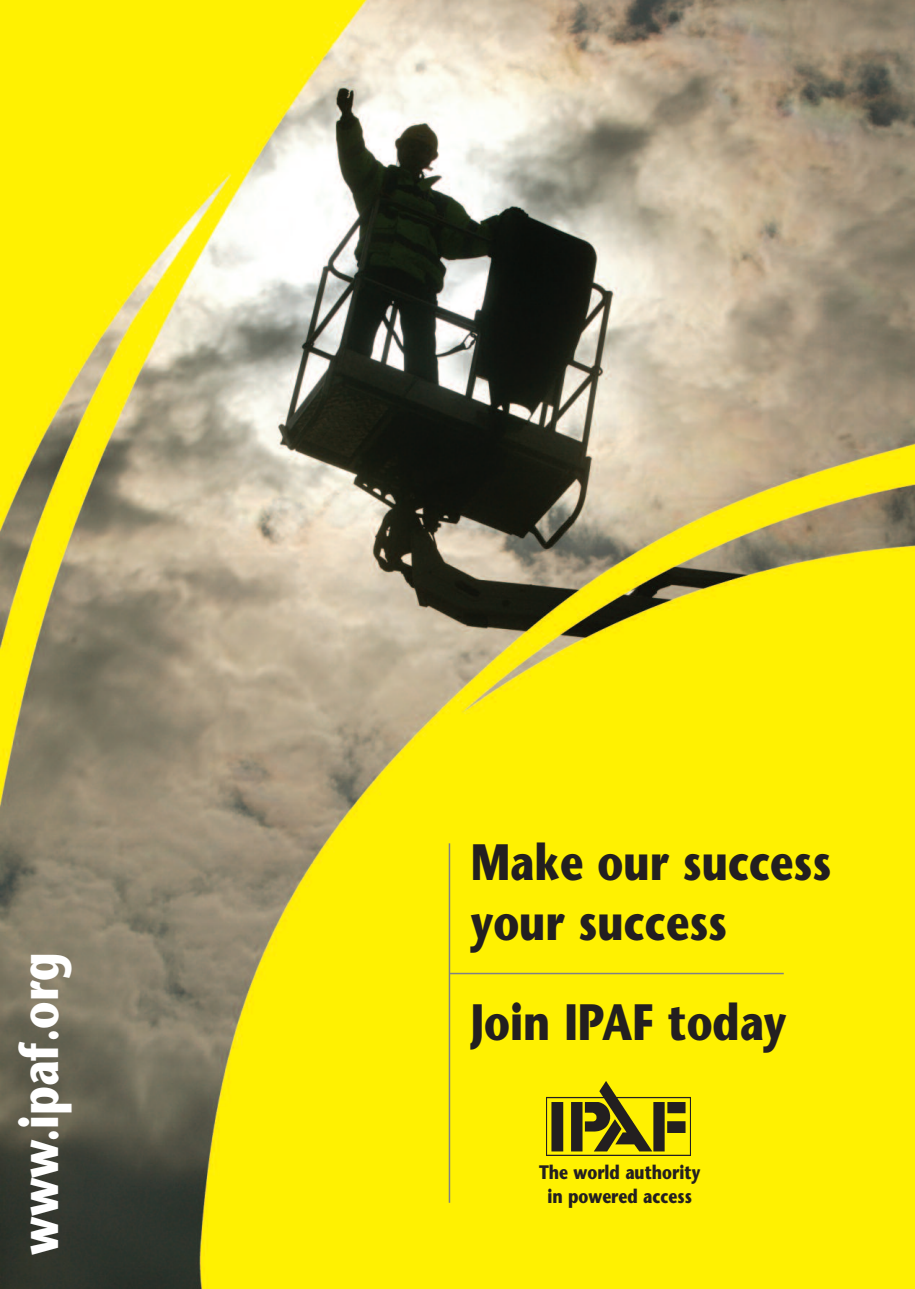
<style>
.page{position:relative;width:915px;height:1289px;background:#fff}
.page>*{position:absolute;margin:0;border:0;box-sizing:border-box;transform-origin:0 0}
.t1{font:700 54px "Stone Sans";color:#fff;scale:.8 1}
.t2{font:700 51px/60px "Stone Sans";color:#231f20;scale:.8 1}
.t3{font:700 19.5px/24px "Stone Sans";color:#231f20;text-align:center;scale:.8 1}
</style>
<div class="page">
<img style="left:0;top:0;width:914px;height:1288px">
<img style="left:546px;top:1081px;width:143px;height:74px">
<hr style="left:449px;top:972px;width:334px;height:2px;background:#808285">
<hr style="left:448px;top:843px;width:2px;height:359px;background:#808285">
<p class="t1" style="left:19px;top:1254px;width:379px;rotate:-90deg">www.ipaf.org</p>
<p class="t2" style="left:470px;top:837px;width:452px">Make our success your success</p>
<p class="t2" style="left:470px;top:998px;width:396px">Join IPAF today</p>
<p class="t3" style="left:539px;top:1162px;width:203px">The world authority in powered access</p>
</div>
